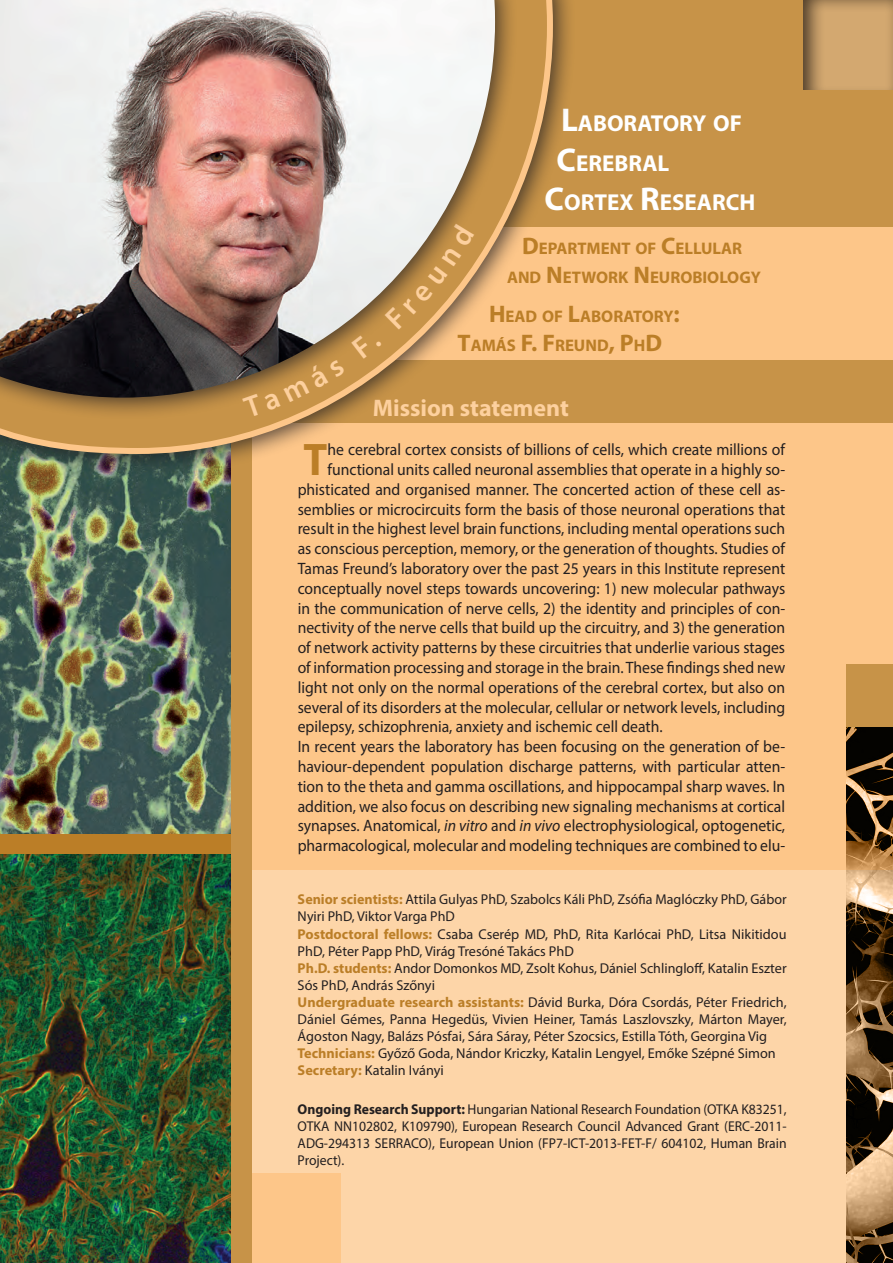
<style>
.page{position:relative;width:893px;height:1263px;background:#fff}
.page>*{position:absolute;margin:0;border:0;box-sizing:border-box;transform-origin:0 0}
.t1{font:700 45.9px "Myriad Pro";color:#bb7e27;scale:.95 1}
.t2{font:700 24px "Myriad Pro";color:#fdd09e}
.t3{font:700 23.1px/39.6px "Myriad Pro";color:#fff}
.t4{font:700 16.8px "Myriad Pro";color:#bb7e27}
.t5{font:16.5px/19.8px "Myriad Pro";color:#231f20;text-align:justify;scale:.95 1}
.t6{font:14.25px/17.1px "Myriad Pro";color:#231f20}
.t7{font:14.25px/17.1px "Myriad Pro";color:#231f20;text-align:justify;scale:.96 1}
.s1{font-size:33px}
.s2{font-size:24px}
.s3{font-style:italic}
.s4{font-weight:700;color:#bb7e27}
.s5{font-weight:700}
</style>
<div class="page">
<div style="left:241px;top:0;width:652px;height:239px;background:#c79348"></div>
<div style="left:241px;top:861px;width:652px;height:402px;background:#fdd5a8"></div>
<div style="left:241px;top:227px;width:652px;height:643px;background:#fdc689"></div>
<div style="left:802px;top:0;width:91px;height:91px;background:#231f20;opacity:.75"></div>
<div style="left:252px;top:1174px;width:89px;height:89px;background:#fdc689"></div>
<div style="left:0;top:361px;width:893px;height:62px;background:#c79348"></div>
<div style="left:0;top:806px;width:237px;height:55px;background:#bb7e27"></div>
<img style="left:0;top:477px;width:231px;height:357px">
<img style="left:0;top:855px;width:231px;height:408px">
<div style="left:231px;top:411px;width:21px;height:852px;background:#c79348"></div>
<div style="left:0;top:0;width:576px;height:477px;background:#231f20;opacity:.75"></div>
<svg style="left:0;top:0;width:556px;height:457px"></svg>
<div style="left:0;top:0;width:518px;height:421px;background:#231f20;opacity:.75"></div>
<img style="left:0;top:0;width:495px;height:398px">
<div style="left:846px;top:664px;width:47px;height:64px;background:#c79348"></div>
<img style="left:846px;top:727px;width:47px;height:536px">
<svg style="left:242px;top:359px;width:104px;height:59px"></svg>
<svg style="left:352px;top:335px;width:30px;height:23px"></svg>
<svg style="left:385px;top:224px;width:90px;height:105px;background:#c7a26d"></svg>
<p class="t3" style="left:556px;top:103px;width:187px"><span class="s1">L</span>ABORATORY OF<br><span class="s1">C</span>EREBRAL</p>
<p class="t3" style="left:544px;top:182px;width:212px"><span class="s1">C</span>ORTEX <span class="s1">R</span>ESEARCH</p>
<p class="t4" style="left:522px;top:237px;width:222px"><span class="s2">D</span>EPARTMENT OF <span class="s2">C</span>ELLULAR</p>
<p class="t4" style="left:507px;top:266px;width:255px">AND <span class="s2">N</span> ETWORK <span class="s2">N</span> EUROBIOLOGY</p>
<p class="t4" style="left:489px;top:306px;width:192px"><span class="s2">H</span> EAD OF <span class="s2">L</span>ABORATORY<span class="s2">:</span></p>
<p class="t4" style="left:457px;top:335px;width:204px"><span class="s2">T</span>AMÁS <span class="s2">F. F</span> REUND<span class="s2">, P</span>H<span class="s2">D</span></p>
<p class="t2" style="left:373px;top:392px;width:198px">Mission statement</p>
<p class="t1" style="left:304px;top:430px;width:27px">T</p>
<p class="t5" style="left:328px;top:439px;width:483px">he cerebral cortex consists of billions of cells, which create millions of</p>
<p class="t5" style="left:328px;top:459px;width:483px">functional units called neuronal assemblies that operate in a highly so-</p>
<p class="t5" style="left:298px;top:479px;width:515px">phisticated and organised manner. The concerted action of these cell as-</p>
<p class="t5" style="left:298px;top:499px;width:515px">semblies or microcircuits form the basis of those neuronal operations that</p>
<p class="t5" style="left:298px;top:519px;width:515px">result in the highest level brain functions, including mental operations such</p>
<p class="t5" style="left:298px;top:538px;width:515px">as conscious perception, memory, or the generation of thoughts. Studies of</p>
<p class="t5" style="left:298px;top:558px;width:515px">Tamas Freund’s laboratory over the past 25 years in this Institute represent</p>
<p class="t5" style="left:298px;top:578px;width:515px">conceptually novel steps towards uncovering: 1) new molecular pathways</p>
<p class="t5" style="left:298px;top:598px;width:515px">in the communication of nerve cells, 2) the identity and principles of con-</p>
<p class="t5" style="left:298px;top:618px;width:515px">nectivity of the nerve cells that build up the circuitry, and 3) the generation</p>
<p class="t5" style="left:298px;top:637px;width:515px">of network activity patterns by these circuitries that underlie various stages</p>
<p class="t5" style="left:298px;top:657px;width:515px">of information processing and storage in the brain. These findings shed new</p>
<p class="t5" style="left:298px;top:677px;width:515px">light not only on the normal operations of the cerebral cortex, but also on</p>
<p class="t5" style="left:298px;top:697px;width:515px">several of its disorders at the molecular, cellular or network levels, including</p>
<p class="t5" style="left:298px;top:717px;width:386px">epilepsy, schizophrenia, anxiety and ischemic cell death.</p>
<p class="t5" style="left:298px;top:736px;width:515px">In recent years the laboratory has been focusing on the generation of be&shy;haviour-dependent population discharge patterns, with particular atten&shy;tion to the theta and gamma oscillations, and hippocampal sharp waves. In addition, we also focus on describing new signaling mechanisms at cortical synapses. Anatomical, <span class="s3">in vitro</span> and <span class="s3">in vivo</span> electrophysiological, optogenetic, pharmacological, molecular and modeling techniques are combined to elu-</p>
<p class="t6" style="left:298px;top:891px;width:490px"><span class="s4">Senior scientists:</span> Attila Gulyas PhD, Szabolcs Káli PhD, Zsófia Maglóczky PhD, Gábor<br>Nyiri PhD, Viktor Varga PhD</p>
<p class="t6" style="left:298px;top:925px;width:490px"><span class="s4">Postdoctoral fellows:</span> Csaba Cserép MD, PhD, Rita Karlócai PhD, Litsa Nikitidou<br>PhD, Péter Papp PhD, Virág Tresóné Takács PhD</p>
<p class="t6" style="left:298px;top:959px;width:490px"><span class="s4">Ph.D. students:</span> Andor Domonkos MD, Zsolt Kohus, Dániel Schlingloff, Katalin Eszter<br>Sós PhD, András Szőnyi</p>
<p class="t6" style="left:298px;top:993px;width:491px;text-align:justify"><span class="s4">Undergraduate research assistants:</span> Dávid Burka, Dóra Csordás, Péter Friedrich, Dániel Gémes, Panna Hegedüs, Vivien Heiner, Tamás Laszlovszky, Márton Mayer, Ágoston Nagy, Balázs Pósfai, Sára Sáray, Péter Szocsics, Estilla Tóth, Georgina Vig</p>
<p class="t6" style="left:298px;top:1045px;width:480px"><span class="s4">Technicians:</span> Győző Goda, Nándor Kriczky, Katalin Lengyel, Emőke Szépné Simon</p>
<p class="t6" style="left:298px;top:1062px;width:148px"><span class="s4">Secretary:</span> Katalin Iványi</p>
<p class="t7" style="left:298px;top:1100px;width:511px"><span class="s5">Ongoing Research Support:</span> Hungarian National Research Foundation (OTKA K83251, OTKA NN102802, K109790), European Research Council Advanced Grant (ERC-2011- ADG-294313 SERRACO), European Union (FP7-ICT-2013-FET-F/ 604102, Human Brain Project).</p>
</div>
